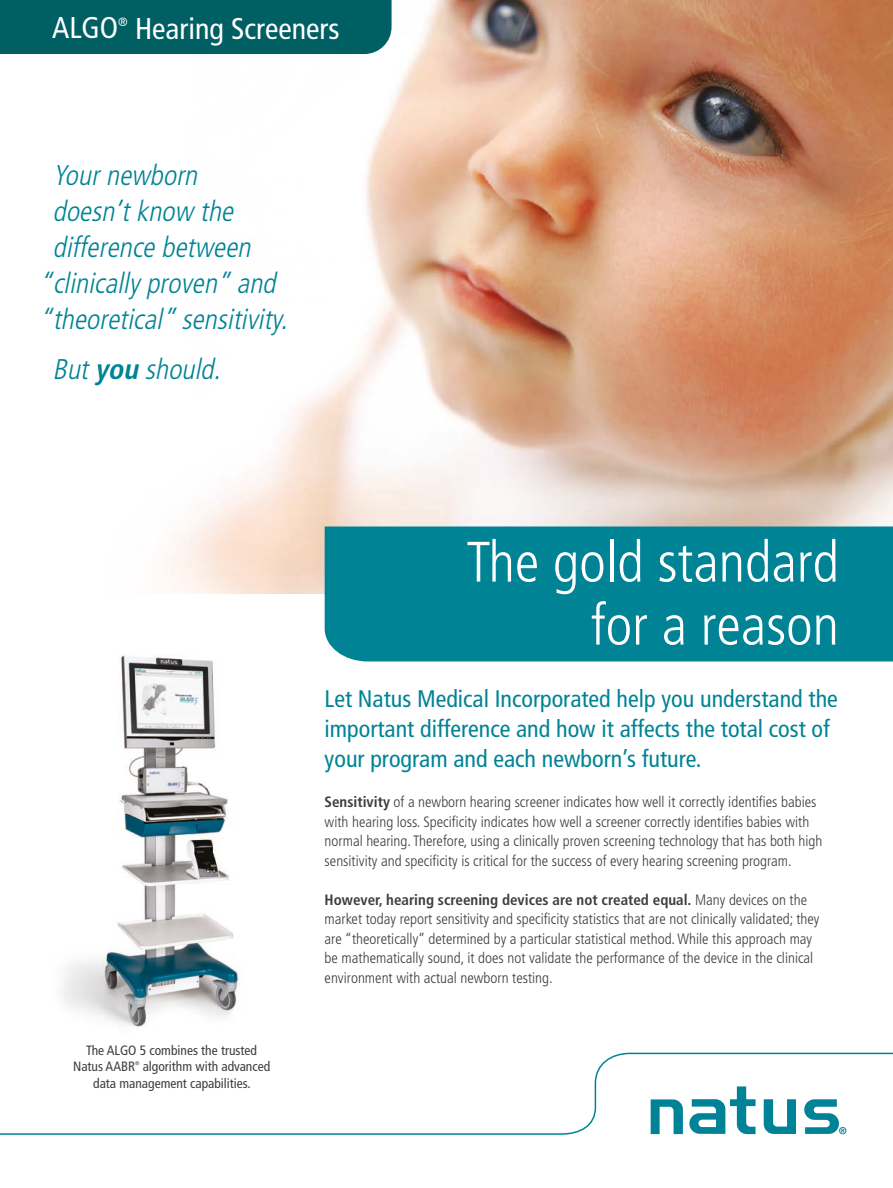
<style>
.page{position:relative;width:893px;height:1188px;background:#fff}
.page>*{position:absolute;margin:0;border:0;box-sizing:border-box;transform-origin:0 0}
.t1{font:300 condensed 57px/63px "Frutiger LT Std";color:#fff;text-align:right}
.t2{font:condensed 30px "Frutiger LT Std";color:#fff}
.t3{font:italic 300 condensed 28.5px "Frutiger LT Std";color:#008395}
.t4{font:condensed 24px/30px "Frutiger LT Std";color:#008395}
.t5{font:300 condensed 15px/19.5px "Frutiger LT Std";color:#3d3d3c}
.t6{font:condensed 13.5px/16.2px "Frutiger LT Std";color:#3d3d3c}
.t7{font:condensed 12px "Frutiger LT Std";color:#fff}
.t8{font:condensed 5.4px "Frutiger LT Std";color:#3d3d3c}
.s1{font-weight:700}
</style>
<div class="page">
<img style="left:168px;top:0;width:725px;height:594px">
<div style="left:325px;top:526px;width:568px;height:136px;background:#008395"></div>
<div style="left:0;top:0;width:392px;height:54px;background:#005f63"></div>
<img style="left:62px;top:654px;width:178px;height:373px">
<svg style="left:0;top:1052px;width:893px;height:83px"></svg>
<h2 class="t2" style="left:52px;top:10px;width:68px">ALGO</h2>
<p class="t7" style="left:118px;top:15px;width:11px">®</p>
<h2 class="t2" style="left:135px;top:12px;width:206px">Hearing Screeners</h2>
<h3 class="t3" style="left:52px;top:159px;width:153px">Yournewborn</h3>
<h3 class="t3" style="left:52px;top:195px;width:188px">doesn’tknow the</h3>
<h3 class="t3" style="left:53px;top:231px;width:206px">difference between</h3>
<h3 class="t3" style="left:39px;top:267px;width:244px">“clinicallyproven”and</h3>
<h3 class="t3" style="left:39px;top:303px;width:256px">“theoretical”sensitivity.</h3>
<h3 class="t3" style="left:52px;top:353px;width:176px">But<span class="s1">you</span> should.</h3>
<p class="t6" style="left:73px;top:1042px;width:185px;text-indent:13px">The ALGO 5 combines the trusted<br>Natus AABR</p>
<p class="t6" style="left:93px;top:1059px;width:178px;text-indent:50px">algorithm with advanced data management capabilities.</p>
<p class="t8" style="left:135px;top:1060px;width:6px">®</p>
<h1 class="t1" style="left:466px;top:531px;width:374px">The gold standard for a reason</h1>
<h3 class="t4" style="left:325px;top:683px;width:515px">Let Natus Medical Incorporated help you understand the important difference and how it affects the total cost of your program and each newborn’s future.</h3>
<p class="t5" style="left:325px;top:792px;width:499px"><span class="s1">Sensitivity</span> of a newborn hearing screener indicates how well it correctly identifies babies with hearing loss. Specificity indicates how well a screener correctly identifies babies with normal hearing. Therefore, using a clinically proven screening technology that has both high sensitivity and specificity is critical for the success of every hearing screening program.</p>
<p class="t5" style="left:325px;top:890px;width:496px"><span class="s1">However, hearing screening devices are not created equal.</span> Many devices on the market today report sensitivity and specificity statistics that are not clinically validated; they are “theoretically” determined by a particular statistical method. While this approach may be mathematically sound, it does not validate the performance of the device in the clinical environment with actual newborn testing.</p>
</div>
